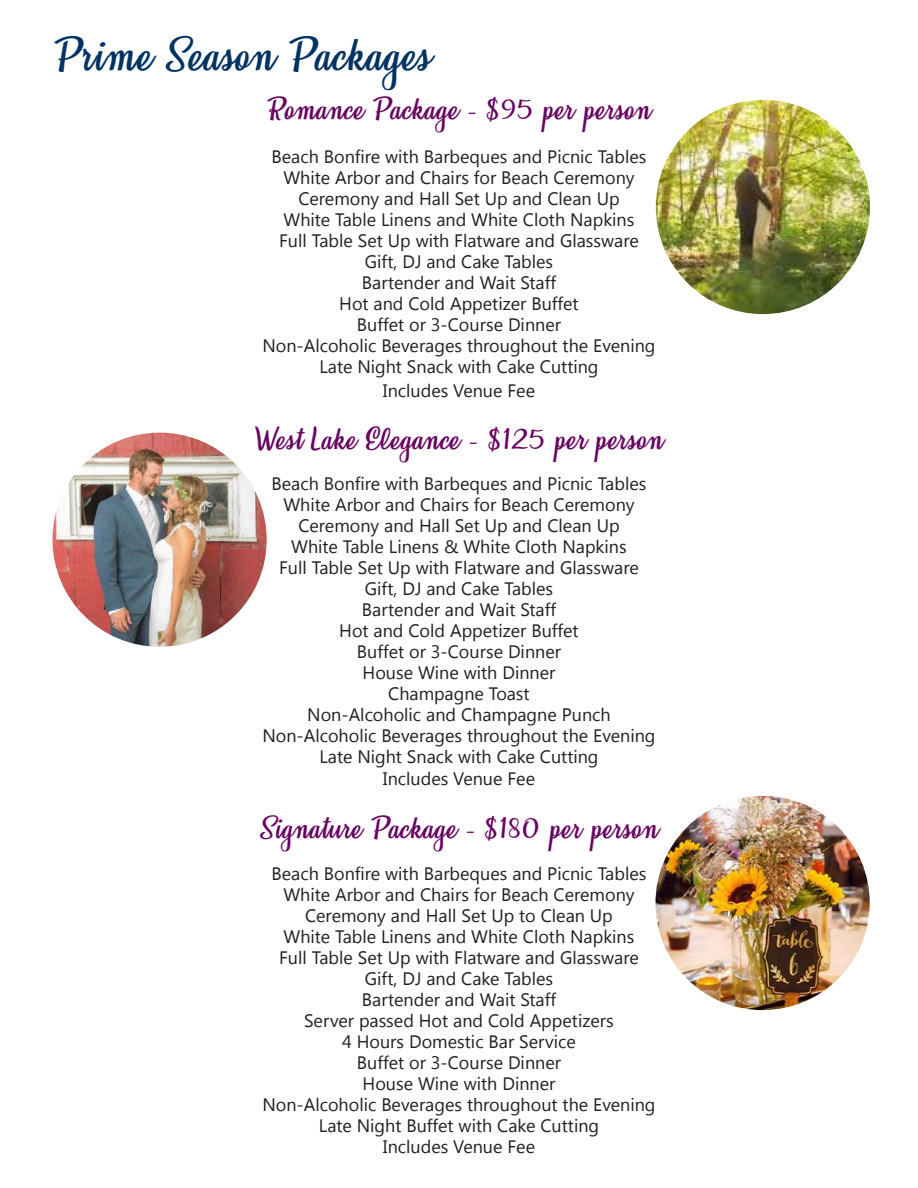
<style>
.page{position:relative;width:918px;height:1188px;background:#fff}
.page>*{position:absolute;margin:0;border:0;box-sizing:border-box;transform-origin:0 0}
.t1{font:40.5px "Honeymoon Personal Use";letter-spacing:.02em;color:#003362}
.t2{font:27px "Honeymoon Personal Use";letter-spacing:.02em;color:#670360}
.t3{font:18px/21px "Khmer UI";color:#231f20;text-align:center}
.s1{font-family:"Times"}
.s2{font-family:"charlotte";font-size:22.5px}
</style>
<div class="page">
<img style="left:656px;top:796px;width:214px;height:214px;border-radius:107px">
<img style="left:52px;top:433px;width:215px;height:214px;border-radius:107px">
<img style="left:656px;top:100px;width:214px;height:214px;border-radius:107px">
<h1 class="t1" style="left:54px;top:32px;width:378px">Prime Season Packages</h1>
<h2 class="t2" style="left:267px;top:94px;width:385px">Romance Package <span class="s1">-</span> <span class="s2">$95</span> per person</h2>
<p class="t3" style="left:262px;top:146px;width:395px">Beach Bonfire with Barbeques and Picnic Tables White Arbor and Chairs for Beach Ceremony Ceremony and Hall Set Up and Clean Up<br>White Table Linens and White Cloth Napkins<br>Full Table Set Up with Flatware and Glassware Gift, DJ and Cake Tables<br>Bartender and Wait Staff<br>Hot and Cold Appetizer Buffet<br>Buffet or 3-Course Dinner<br>Non-Alcoholic Beverages throughout the Evening Late Night Snack with Cake Cutting</p>
<p class="t3" style="left:383px;top:380px;width:154px">Includes Venue Fee</p>
<h2 class="t2" style="left:255px;top:424px;width:409px">West Lake Elegance <span class="s1">-</span> <span class="s2">$125</span> per person</h2>
<p class="t3" style="left:262px;top:473px;width:395px">Beach Bonfire with Barbeques and Picnic Tables<br>White Arbor and Chairs for Beach Ceremony<br>Ceremony and Hall Set Up and Clean Up<br>White Table Linens &amp; White Cloth Napkins<br>Full Table Set Up with Flatware and Glassware<br>Gift, DJ and Cake Tables<br>Bartender and Wait Staff<br>Hot and Cold Appetizer Buffet<br>Buffet or 3-Course Dinner<br>House Wine with Dinner<br>Champagne Toast<br>Non-Alcoholic and Champagne Punch<br>Non-Alcoholic Beverages throughout the Evening<br>Late Night Snack with Cake Cutting<br>Includes Venue Fee</p>
<h2 class="t2" style="left:260px;top:813px;width:399px">Signature Package <span class="s1">-</span> <span class="s2">$180</span> per person</h2>
<p class="t3" style="left:262px;top:863px;width:395px">Beach Bonfire with Barbeques and Picnic Tables White Arbor and Chairs for Beach Ceremony Ceremony and Hall Set Up to Clean Up<br>White Table Linens and White Cloth Napkins<br>Full Table Set Up with Flatware and Glassware Gift, DJ and Cake Tables<br>Bartender and Wait Staff<br>Server passed Hot and Cold Appetizers<br>4 Hours Domestic Bar Service<br>Buffet or 3-Course Dinner<br>House Wine with Dinner<br>Non-Alcoholic Beverages throughout the Evening Late Night Buffet with Cake Cutting<br>Includes Venue Fee</p>
</div>
